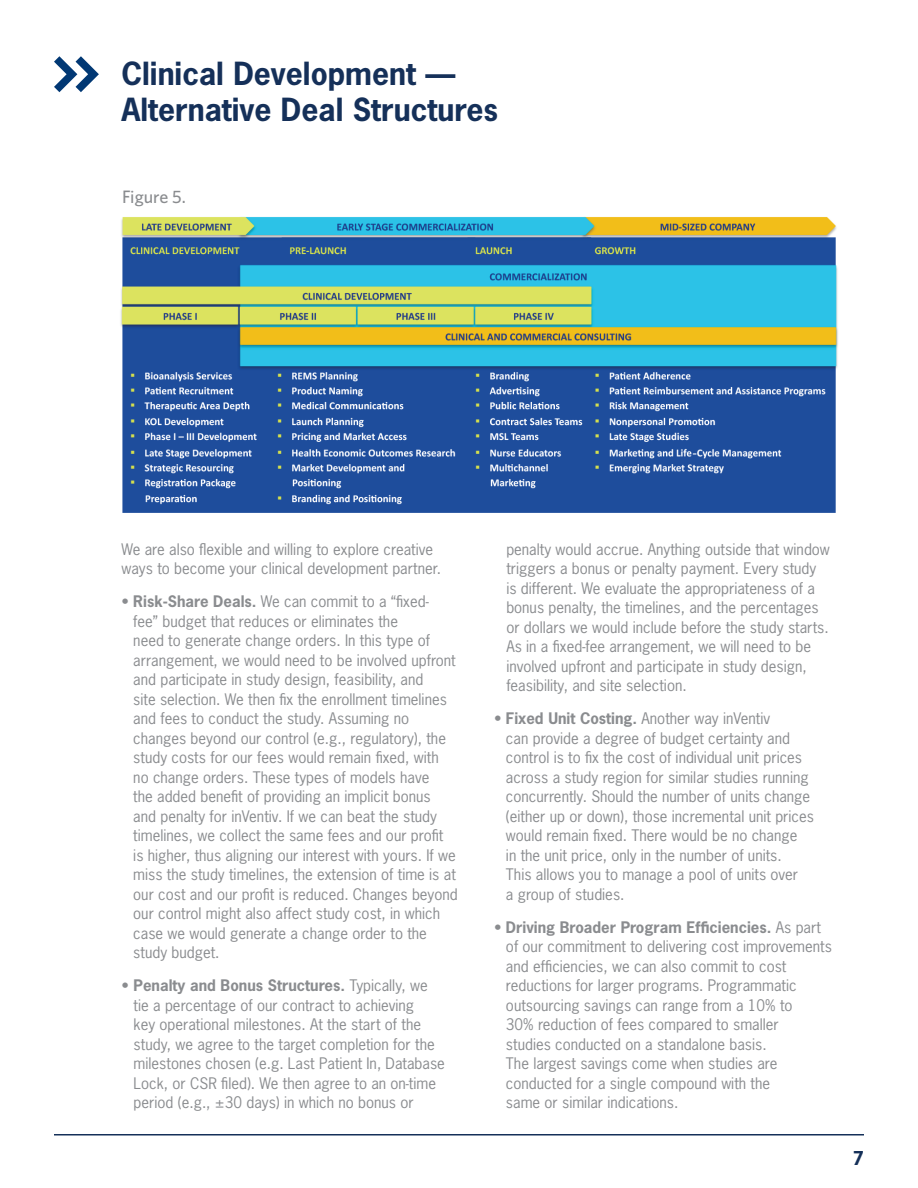
<style>
.page{position:relative;width:918px;height:1188px;background:#fff}
.page>*{position:absolute;margin:0;border:0;box-sizing:border-box;transform-origin:0 0}
.t1{font:700 30px/36px "News Gothic Std";color:#153059}
.t2{font:500 18px "Whitney";color:#8a8c8f}
.t3{font:700 18px "News Gothic Std";color:#153059}
.t4{font:15px/19.5px "News Gothic Std";color:#8a8c8f}
.s1{font-weight:700}
</style>
<div class="page">
<hr style="left:54px;top:1134px;width:810px;height:2px;background:#153059">
<img style="left:120px;top:217px;width:718px;height:296px">
<svg style="left:54px;top:56px;width:45px;height:36px"></svg>
<h1 class="t1" style="left:122px;top:55px;width:378px">Clinical Development —<br>Alternative Deal Structures</h1>
<p class="t2" style="left:122px;top:185px;width:65px">Figure 5.</p>
<p class="t4" style="left:122px;top:539px;width:321px">We are also flexible and willing to explore creative ways to become your clinical development partner.</p>
<p class="t4" style="left:133px;top:592px;width:326px;text-indent:-12px">• <span class="s1">Risk-Share Deals.</span> We can commit to a “fixed-<br>fee” budget that reduces or eliminates the<br>need to generate change orders. In this type of arrangement, we would need to be involved upfront and participate in study design, feasibility, and<br>site selection. We then fix the enrollment timelines and fees to conduct the study. Assuming no changes beyond our control (e.g., regulatory), the study costs for our fees would remain fixed, with no change orders. These types of models have<br>the added benefit of providing an implicit bonus<br>and penalty for inVentiv. If we can beat the study timelines, we collect the same fees and our profit<br>is higher, thus aligning our interest with yours. If we miss the study timelines, the extension of time is at our cost and our profit is reduced. Changes beyond our control might also affect study cost, in which case we would generate a change order to the study budget.</p>
<p class="t4" style="left:134px;top:976px;width:313px;text-indent:-12px">• <span class="s1">Penalty and Bonus Structures.</span> Typically, we tie a percentage of our contract to achieving<br>key operational milestones. At the start of the study, we agree to the target completion for the milestones chosen (e.g. Last Patient In, Database Lock, or CSR filed). We then agree to an on-time period (e.g., ±30 days) in which no bonus or</p>
<p class="t4" style="left:506px;top:539px;width:325px">penalty would accrue. Anything outside that window triggers a bonus or penalty payment. Every study is different. We evaluate the appropriateness of a bonus penalty, the timelines, and the percentages or dollars we would include before the study starts.<br>As in a fixed-fee arrangement, we will need to be involved upfront and participate in study design, feasibility, and site selection.</p>
<p class="t4" style="left:506px;top:709px;width:310px;text-indent:-12px">• <span class="s1">Fixed Unit Costing.</span> Another way inVentiv<br>can provide a degree of budget certainty and control is to fix the cost of individual unit prices across a study region for similar studies running concurrently. Should the number of units change (either up or down), those incremental unit prices would remain fixed. There would be no change<br>in the unit price, only in the number of units.<br>This allows you to manage a pool of units over<br>a group of studies.</p>
<p class="t4" style="left:506px;top:917px;width:328px;text-indent:-12px">• <span class="s1">Driving Broader Program Efficiencies.</span> As part of our commitment to delivering cost improvements and efficiencies, we can also commit to cost reductions for larger programs. Programmatic outsourcing savings can range from a 10% to<br>30% reduction of fees compared to smaller<br>studies conducted on a standalone basis.<br>The largest savings come when studies are conducted for a single compound with the<br>same or similar indications.</p>
<p class="t3" style="left:853px;top:1146px;width:13px">7</p>
</div>
